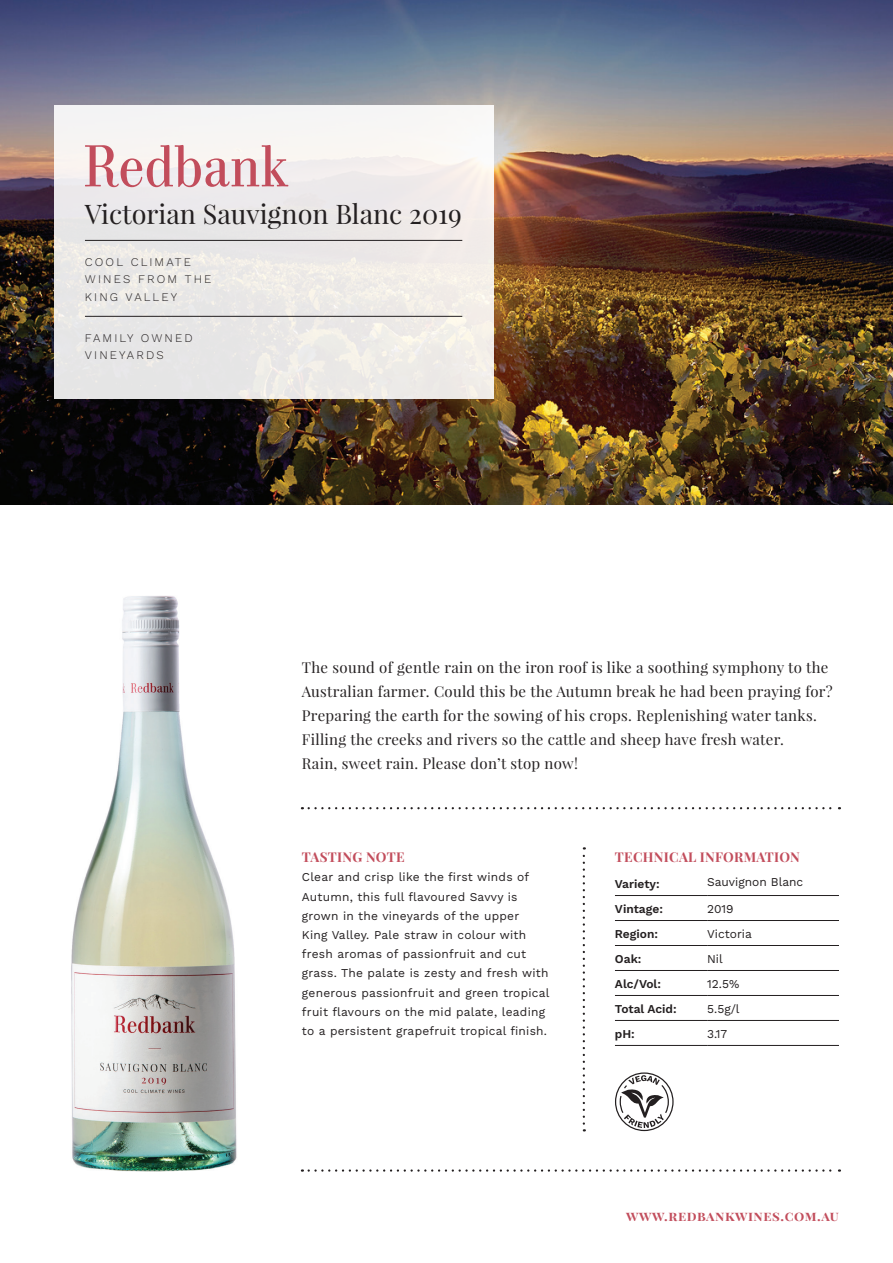
<style>
.page{position:relative;width:893px;height:1263px;background:#fff}
.page>*{position:absolute;margin:0;border:0;box-sizing:border-box;transform-origin:0 0}
.t1{font:27px "Playfair Display";color:#231f20}
.t2{font:15px/24px "Playfair Display";letter-spacing:.02em;color:#231f20}
.t3{font:700 13.5px "Playfair Display SC";letter-spacing:.02em;color:#c24d5c}
.t4{font:700 13.5px "Playfair Display SC";letter-spacing:.04em;color:#c24d5c}
.t5{font:12px/19.2px "Work Sans";letter-spacing:.02em;color:#231f20}
.t6{font:600 12px "Work Sans";color:#231f20}
.t7{font:12px "Work Sans";color:#231f20}
.t8{font:300 11.7px/17.5px "Work Sans";letter-spacing:.18em;color:#231f20}
</style>
<div class="page">
<img style="left:0;top:0;width:893px;height:504px">
<hr style="left:615px;top:895px;width:92px;height:1px;background:#231f20">
<hr style="left:707px;top:895px;width:132px;height:1px;background:#231f20">
<hr style="left:615px;top:920px;width:92px;height:1px;background:#231f20">
<hr style="left:707px;top:920px;width:132px;height:1px;background:#231f20">
<hr style="left:615px;top:945px;width:92px;height:1px;background:#231f20">
<hr style="left:707px;top:945px;width:132px;height:1px;background:#231f20">
<hr style="left:615px;top:970px;width:92px;height:1px;background:#231f20">
<hr style="left:707px;top:970px;width:132px;height:1px;background:#231f20">
<hr style="left:615px;top:995px;width:92px;height:1px;background:#231f20">
<hr style="left:707px;top:995px;width:132px;height:1px;background:#231f20">
<hr style="left:615px;top:1020px;width:92px;height:1px;background:#231f20">
<hr style="left:707px;top:1020px;width:132px;height:1px;background:#231f20">
<hr style="left:615px;top:1045px;width:92px;height:1px;background:#231f20">
<hr style="left:707px;top:1045px;width:132px;height:1px;background:#231f20">
<svg style="left:309px;top:807px;width:531px;height:2px"></svg>
<svg style="left:583px;top:847px;width:2px;height:284px"></svg>
<svg style="left:309px;top:1169px;width:531px;height:3px"></svg>
<svg style="left:615px;top:1072px;width:59px;height:60px"></svg>
<div style="left:54px;top:105px;width:439px;height:294px;background:linear-gradient(to right,#e8e7e8,#f3efeb)"></div>
<svg style="left:85px;top:145px;width:203px;height:42px"></svg>
<hr style="left:85px;top:240px;width:377px;height:1px;background:#231f20">
<hr style="left:85px;top:316px;width:377px;height:1px;background:#231f20">
<img style="left:71px;top:596px;width:166px;height:576px">
<h1 class="t1" style="left:85px;top:197px;width:379px">Victorian Sauvignon Blanc 2019</h1>
<p class="t8" style="left:85px;top:252px;width:128px">COOL CLIMATE<br>WINES FROM THE<br>KING VALLEY</p>
<p class="t8" style="left:85px;top:329px;width:109px">FAMILY OWNED<br>VINEYARDS</p>
<p class="t2" style="left:302px;top:655px;width:532px">The sound of gentle rain on the iron roof is like a soothing symphony to the Australian farmer. Could this be the Autumn break he had been praying for?<br>Preparing the earth for the sowing of his crops. Replenishing water tanks.<br>Filling the creeks and rivers so the cattle and sheep have fresh water.<br>Rain, sweet rain. Please don’t stop now!</p>
<p class="t3" style="left:302px;top:849px;width:104px">TASTING NOTE</p>
<p class="t5" style="left:302px;top:867px;width:249px">Clear and crisp like the first winds of Autumn, this full flavoured Savvy is grown in the vineyards of the upper<br>King Valley. Pale straw in colour with fresh aromas of passionfruit and cut grass. The palate is zesty and fresh with generous passionfruit and green tropical fruit flavours on the mid palate, leading to a persistent grapefruit tropical finish.</p>
<p class="t3" style="left:615px;top:849px;width:187px">TECHNICAL INFORMATION</p>
<p class="t6" style="left:615px;top:874px;width:46px">Variety:</p>
<p class="t7" style="left:707px;top:873px;width:98px">Sauvignon Blanc</p>
<p class="t6" style="left:615px;top:899px;width:50px">Vintage:</p>
<p class="t5" style="left:707px;top:898px;width:28px">2019</p>
<p class="t6" style="left:615px;top:924px;width:45px">Region:</p>
<p class="t7" style="left:707px;top:924px;width:46px">Victoria</p>
<p class="t6" style="left:615px;top:949px;width:28px">Oak:</p>
<p class="t5" style="left:707px;top:948px;width:17px">Nil</p>
<p class="t6" style="left:615px;top:974px;width:48px">Alc/Vol:</p>
<p class="t5" style="left:707px;top:973px;width:34px">12.5%</p>
<p class="t6" style="left:615px;top:999px;width:63px">Total Acid:</p>
<p class="t5" style="left:707px;top:998px;width:34px">5.5g/l</p>
<p class="t6" style="left:615px;top:1024px;width:21px">pH:</p>
<p class="t5" style="left:707px;top:1023px;width:22px">3.17</p>
<p class="t4" style="left:626px;top:1207px;width:214px">www.redbankwines.com.au</p>
</div>
